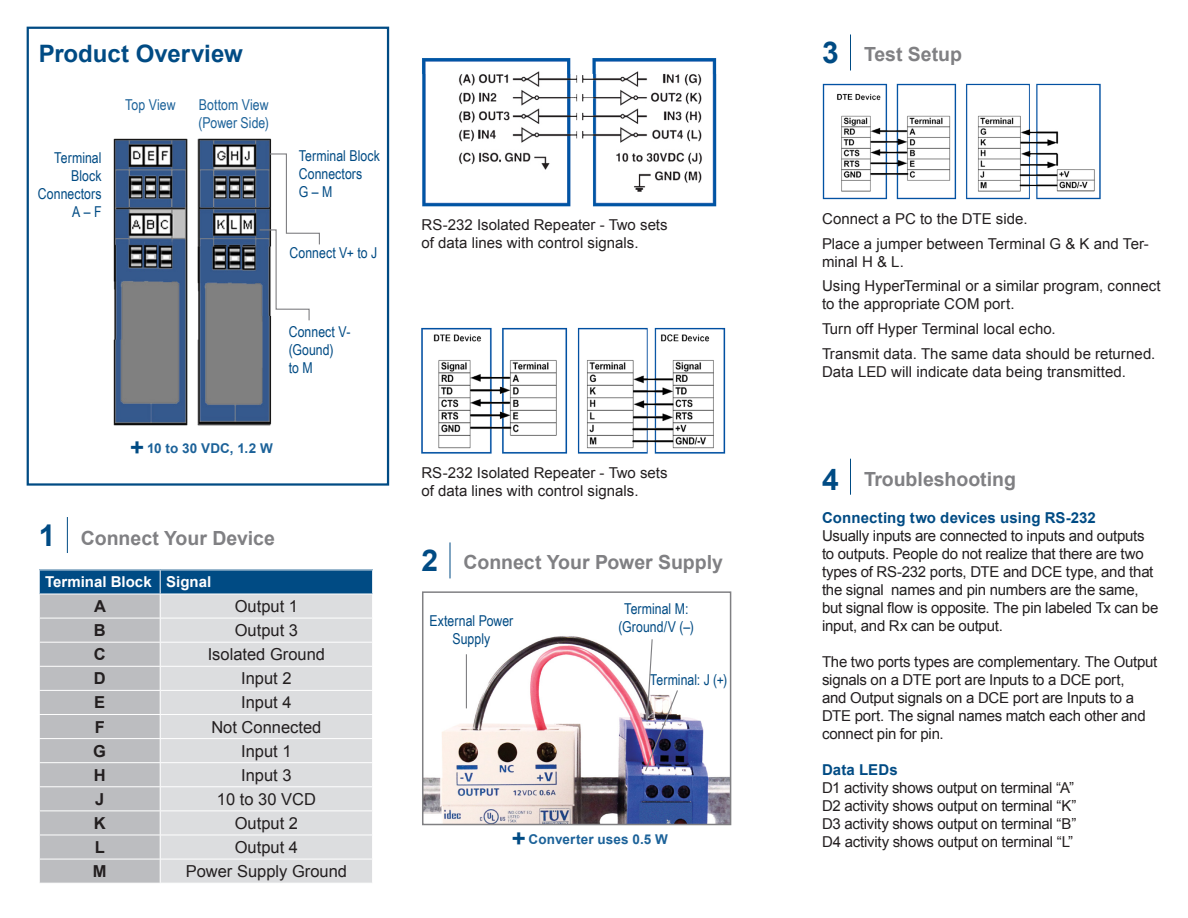
<style>
.page{position:relative;width:1188px;height:918px;background:#fff}
.page>*{position:absolute;margin:0;border:0;box-sizing:border-box;transform-origin:0 0}
.t1{font:700 30px "Arial";color:#004b84}
.t2{font:700 24px "Arial";color:#004b84}
.t3{font:700 19.5px "Arial";color:#808083}
.t4{font:16.5px "Arial";color:#231f20}
.t5{font:700 16.5px "Arial";color:#231f20}
.t6{font:15px/18px "Arial";letter-spacing:-.015em;color:#231f20}
.t7{font:15px/18px "Arial Narrow";letter-spacing:.005em;color:#004b84}
.t8{font:15px/18px "Arial";letter-spacing:.005em;color:#231f20}
.t9{font:700 15px "Arial";letter-spacing:.01em;color:#004b84}
.t10{font:15px/18px "Arial Narrow";letter-spacing:.005em;color:#1c6299}
.t11{font:700 15px "Arial";color:#fff}
.t12{font:700 13.5px "Arial";letter-spacing:.015em;color:#1c6299}
</style>
<div class="page">
<hr style="left:67px;top:517px;width:1px;height:36px;background:#004b84">
<hr style="left:450px;top:542px;width:1px;height:36px;background:#004b84">
<img style="left:425px;top:636px;width:303px;height:186px">
<div style="left:422px;top:591px;width:309px;height:234px;border:2px solid #808083"></div>
<hr style="left:466px;top:654px;width:1px;height:54px;background:#808083">
<img style="left:644px;top:638px;width:35px;height:135px">
<hr style="left:850px;top:459px;width:1px;height:36px;background:#004b84">
<img style="left:113px;top:138px;width:75px;height:288px">
<img style="left:197px;top:138px;width:75px;height:288px">
<img style="left:422px;top:58px;width:295px;height:149px">
<img style="left:421px;top:327px;width:305px;height:127px">
<img style="left:822px;top:83px;width:279px;height:117px">
<hr style="left:850px;top:34px;width:1px;height:36px;background:#004b84">
<svg style="left:259px;top:153px;width:61px;height:169px"></svg>
<div style="left:27px;top:27px;width:362px;height:459px;border:2px solid #004b84"></div>
<div style="left:160px;top:570px;width:213px;height:24px;background:#004b84"></div>
<div style="left:161px;top:595px;width:211px;height:288px;background:#dcdddf"></div>
<hr style="left:160px;top:618px;width:213px;height:1px;background:#fff">
<hr style="left:160px;top:642px;width:213px;height:1px;background:#fff">
<hr style="left:160px;top:666px;width:213px;height:1px;background:#fff">
<hr style="left:160px;top:690px;width:213px;height:1px;background:#fff">
<hr style="left:160px;top:714px;width:213px;height:1px;background:#fff">
<hr style="left:160px;top:738px;width:213px;height:1px;background:#fff">
<hr style="left:160px;top:762px;width:213px;height:1px;background:#fff">
<hr style="left:160px;top:786px;width:213px;height:1px;background:#fff">
<hr style="left:160px;top:811px;width:213px;height:1px;background:#fff">
<hr style="left:160px;top:835px;width:213px;height:1px;background:#fff">
<hr style="left:160px;top:859px;width:213px;height:1px;background:#fff">
<hr style="left:160px;top:570px;width:213px;height:1px;background:#fff">
<svg style="left:39px;top:570px;width:122px;height:313px;background:#b1b8bf"></svg>
<svg style="left:372px;top:570px;width:1px;height:24px"></svg>
<hr style="left:39px;top:594px;width:121px;height:1px;background:#fff">
<hr style="left:160px;top:594px;width:213px;height:1px;background:#fff">
<p class="t2" style="left:39px;top:38px;width:205px">Product Overview</p>
<p class="t7" style="left:54px;top:148px;width:49px">Terminal</p>
<p class="t7" style="left:38px;top:166px;width:65px;text-align:right">Block<br>Connectors</p>
<p class="t7" style="left:72px;top:202px;width:31px">A – F</p>
<p class="t10" style="left:125px;top:95px;width:52px">Top View</p>
<p class="t10" style="left:198px;top:95px;width:72px">Bottom View (Power Side)</p>
<p class="t7" style="left:299px;top:146px;width:83px">Terminal Block<br>Connectors</p>
<p class="t7" style="left:299px;top:182px;width:35px">G – M</p>
<p class="t7" style="left:290px;top:243px;width:89px">Connect V+ to J</p>
<p class="t7" style="left:289px;top:322px;width:63px">Connect V-</p>
<p class="t7" style="left:289px;top:340px;width:46px">(Gound) to M</p>
<p class="t1" style="left:39px;top:515px;width:18px">1</p>
<p class="t2" style="left:130px;top:432px;width:16px">+</p>
<p class="t12" style="left:147px;top:439px;width:127px">10 to 30 VDC, 1.2 W</p>
<p class="t3" style="left:81px;top:526px;width:196px">Connect Your Device</p>
<p class="t11" style="left:45px;top:572px;width:108px">Terminal Block</p>
<p class="t11" style="left:166px;top:572px;width:47px">Signal</p>
<p class="t5" style="left:94px;top:595px;width:13px">A</p>
<p class="t4" style="left:235px;top:595px;width:65px">Output 1</p>
<p class="t5" style="left:94px;top:619px;width:13px">B</p>
<p class="t4" style="left:235px;top:620px;width:65px">Output 3</p>
<p class="t5" style="left:94px;top:644px;width:13px">C</p>
<p class="t4" style="left:208px;top:644px;width:119px">Isolated Ground</p>
<p class="t5" style="left:94px;top:668px;width:13px">D</p>
<p class="t4" style="left:241px;top:668px;width:52px">Input 2</p>
<p class="t5" style="left:94px;top:692px;width:13px">E</p>
<p class="t4" style="left:241px;top:692px;width:52px">Input 4</p>
<p class="t5" style="left:95px;top:716px;width:12px">F</p>
<p class="t4" style="left:211px;top:716px;width:112px">Not Connected</p>
<p class="t5" style="left:93px;top:740px;width:14px">G</p>
<p class="t4" style="left:241px;top:740px;width:52px">Input 1</p>
<p class="t5" style="left:94px;top:764px;width:13px">H</p>
<p class="t4" style="left:241px;top:764px;width:52px">Input 3</p>
<p class="t5" style="left:95px;top:788px;width:11px">J</p>
<p class="t4" style="left:217px;top:788px;width:101px">10 to 30 VCD</p>
<p class="t5" style="left:94px;top:812px;width:13px">K</p>
<p class="t4" style="left:235px;top:812px;width:65px">Output 2</p>
<p class="t5" style="left:95px;top:836px;width:12px">L</p>
<p class="t4" style="left:235px;top:836px;width:65px">Output 4</p>
<p class="t5" style="left:93px;top:860px;width:15px">M</p>
<p class="t4" style="left:186px;top:861px;width:163px">Power Supply Ground</p>
<p class="t6" style="left:422px;top:216px;width:248px">RS-232 Isolated Repeater - Two sets</p>
<p class="t6" style="left:422px;top:234px;width:219px">of data lines with control signals.</p>
<p class="t6" style="left:422px;top:464px;width:248px">RS-232 Isolated Repeater - Two sets</p>
<p class="t6" style="left:422px;top:482px;width:219px">of data lines with control signals.</p>
<p class="t1" style="left:422px;top:541px;width:18px">2</p>
<p class="t3" style="left:464px;top:550px;width:261px">Connect Your Power Supply</p>
<p class="t7" style="left:429px;top:611px;width:86px;text-align:center">External Power<br>Supply</p>
<p class="t7" style="left:624px;top:599px;width:66px">Terminal M:</p>
<p class="t7" style="left:618px;top:617px;width:77px">(Ground/V (–)</p>
<p class="t7" style="left:650px;top:670px;width:79px">Terminal: J (+)</p>
<p class="t2" style="left:512px;top:823px;width:16px">+</p>
<p class="t12" style="left:529px;top:830px;width:141px">Converter uses 0.5 W</p>
<p class="t1" style="left:822px;top:33px;width:18px">3</p>
<p class="t3" style="left:864px;top:42px;width:100px">Test Setup</p>
<p class="t8" style="left:822px;top:210px;width:207px">Connect a PC to the DTE side.</p>
<p class="t6" style="left:822px;top:235px;width:328px">Place a jumper between Terminal G &amp; K and Ter&shy;minal H &amp; L.</p>
<p class="t8" style="left:822px;top:277px;width:340px">Using HyperTerminal or a similar program, connect to the appropriate COM port.</p>
<p class="t8" style="left:822px;top:320px;width:235px">Turn off Hyper Terminal local echo.</p>
<p class="t6" style="left:822px;top:345px;width:335px">Transmit data. The same data should be returned.<br>Data LED will indicate data being transmitted.</p>
<p class="t1" style="left:822px;top:460px;width:18px">4</p>
<p class="t3" style="left:864px;top:466px;width:154px">Troubleshooting</p>
<p class="t9" style="left:822px;top:508px;width:275px">Connecting two devices using RS-232</p>
<p class="t6" style="left:822px;top:527px;width:338px">Usually inputs are connected to inputs and outputs to outputs. People do not realize that there are two types of RS-232 ports, DTE and DCE type, and that the signal names and pin numbers are the same, but signal flow is opposite. The pin labeled Tx can be input, and Rx can be output.</p>
<p class="t6" style="left:822px;top:653px;width:337px">The two ports types are complementary. The Output signals on a DTE port are Inputs to a DCE port,<br>and Output signals on a DCE port are Inputs to a DTE port. The signal names match each other and connect pin for pin.</p>
<p class="t9" style="left:822px;top:760px;width:77px">Data LEDs</p>
<p class="t6" style="left:822px;top:779px;width:254px">D1 activity shows output on terminal “A”</p>
<p class="t6" style="left:822px;top:797px;width:256px">D2 activity shows output on terminal “K”</p>
<p class="t6" style="left:822px;top:815px;width:256px">D3 activity shows output on terminal “B”</p>
<p class="t6" style="left:822px;top:833px;width:253px">D4 activity shows output on terminal “L”</p>
</div>
